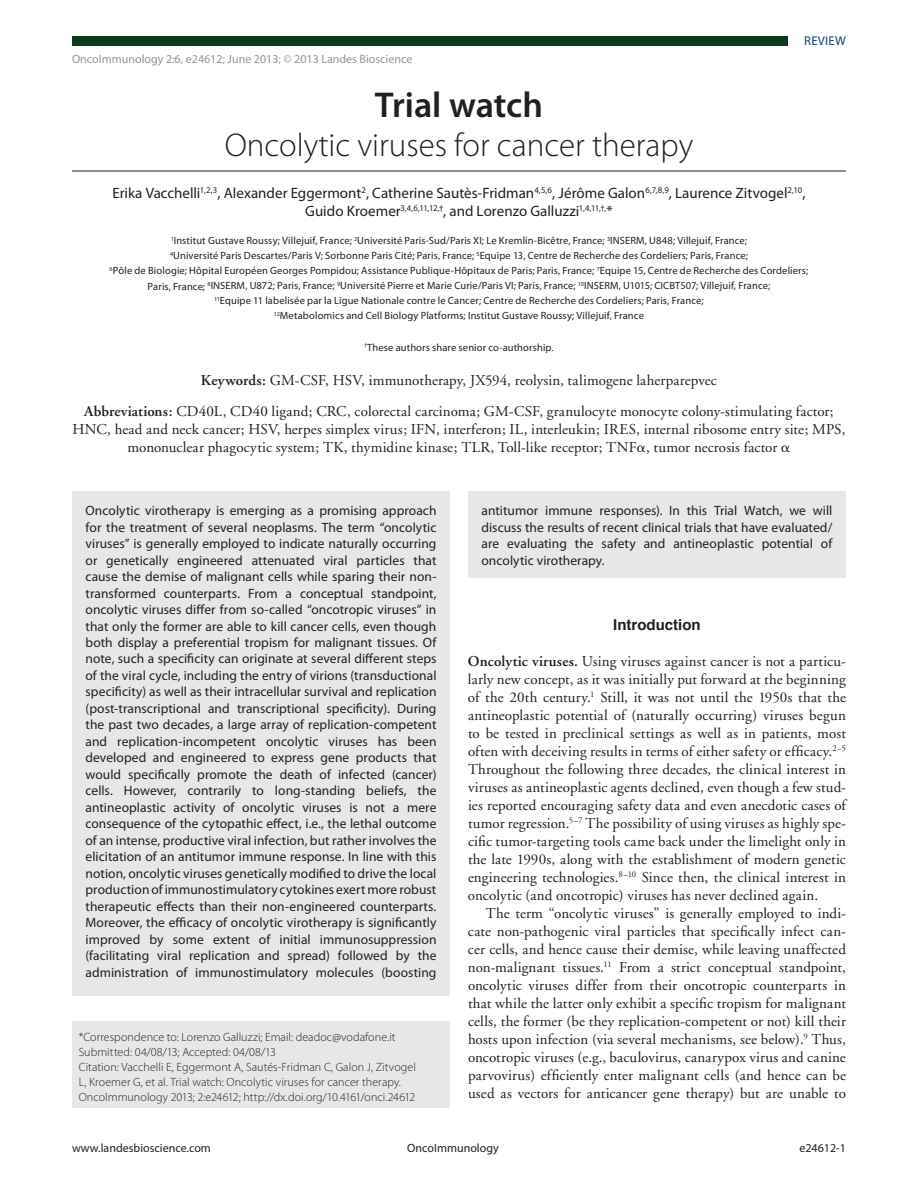
<style>
.page{position:relative;width:918px;height:1188px;background:#fff}
.page>*{position:absolute;margin:0;border:0;box-sizing:border-box;transform-origin:0 0}
.t1{font:600 36px "Myriad Pro";letter-spacing:-.005em;color:#231f20}
.t2{font:300 33px "Myriad Pro";color:#231f20}
.t3{font:15px/18px "Adobe Garamond";letter-spacing:.01em;color:#231f20;text-align:center}
.t4{font:15px/18px "Myriad Pro";color:#231f20;text-align:center}
.t5{font:700 15px "Helvetica";color:#231f20}
.t6{font:13.5px/16.5px "Myriad Pro";color:#231f20;text-align:justify}
.t7{font:12.75px "Myriad Pro";color:#193f7c}
.t8{font:300 12px/15px "Myriad Pro";letter-spacing:.005em;color:#231f20}
.t9{font:12px "Myriad Pro";color:#939598}
.t10{font:12px "Myriad Pro";color:#231f20}
.t11{font:10.5px/15px "Myriad Pro";letter-spacing:.01em;color:#231f20;text-align:center}
.s1{font-weight:600}
.s2{font-family:"Universal Std Greekw Math Pi"}
</style>
<div class="page">
<div style="left:72px;top:36px;width:715px;height:10px;background:#0b3b1c"></div>
<div style="left:72px;top:1021px;width:378px;height:87px;background:#e6e7e9"></div>
<div style="left:72px;top:491px;width:378px;height:505px;background:#e6e7e9"></div>
<hr style="left:72px;top:171px;width:774px;height:1px;background:#231f20">
<div style="left:468px;top:491px;width:378px;height:87px;background:#e6e7e9"></div>
<p class="t9" style="left:72px;top:52px;width:342px">OncoImmunology 2:6, e24612; June 2013; © 2013 Landes Bioscience</p>
<p class="t7" style="left:804px;top:32px;width:34px">REVIEW</p>
<h1 class="t1" style="left:375px;top:82px;width:170px">Trial watch</h1>
<h2 class="t2" style="left:225px;top:125px;width:470px">Oncolytic viruses for cancer therapy</h2>
<p class="t4" style="left:112px;top:184px;width:695px">Erika Vacchelli<sup>1,2,3</sup>, Alexander Eggermont<sup>2</sup>, Catherine Sautès-Fridman<sup>4,5,6</sup>, Jérôme Galon<sup>6,7,8,9</sup>, Laurence Zitvogel<sup>2,10</sup>,<br>Guido Kroemer<sup>3,4,6,11,12,†</sup>, and Lorenzo Galluzzi<sup>1,4,11,†,</sup>*</p>
<p class="t11" style="left:110px;top:233px;width:700px"><sup>1</sup>Institut Gustave Roussy; Villejuif, France; <sup>2</sup>Université Paris-Sud/Paris XI; Le Kremlin-Bicêtre, France; <sup>3</sup>INSERM, U848; Villejuif, France;<br><sup>4</sup>Université Paris Descartes/Paris V; Sorbonne Paris Cité; Paris, France; <sup>5</sup>Equipe 13, Centre de Recherche des Cordeliers; Paris, France;<br><sup>6</sup>Pôle de Biologie; Hôpital Européen Georges Pompidou; Assistance Publique-Hôpitaux de Paris; Paris, France; <sup>7</sup>Equipe 15, Centre de Recherche des Cordeliers; Paris, France; <sup>8</sup>INSERM, U872; Paris, France; <sup>9</sup>Université Pierre et Marie Curie/Paris VI; Paris, France; <sup>10</sup>INSERM, U1015; CICBT507; Villejuif, France;<br><sup>11</sup>Equipe 11 labelisée par la Ligue Nationale contre le Cancer; Centre de Recherche des Cordeliers; Paris, France;<br><sup>12</sup>Metabolomics and Cell Biology Platforms; Institut Gustave Roussy; Villejuif, France</p>
<p class="t11" style="left:364px;top:340px;width:191px"><sup>†</sup>These authors share senior co-authorship.</p>
<p class="t3" style="left:84px;top:365px;width:751px;line-height:31.5px"><span class="s1">Keywords:</span> GM-CSF, HSV, immunotherapy, JX594, reolysin, talimogene laherparepvec<br><span class="s1">Abbreviations:</span> CD40L, CD40 ligand; CRC, colorectal carcinoma; GM-CSF, granulocyte monocyte colony-stimulating factor;</p>
<p class="t3" style="left:72px;top:421px;width:775px">HNC, head and neck cancer; HSV, herpes simplex virus; IFN, interferon; IL, interleukin; IRES, internal ribosome entry site; MPS, mononuclear phagocytic system; TK, thymidine kinase; TLR, Toll-like receptor; TNF<span class="s2">α</span>, tumor necrosis factor <span class="s2">α</span></p>
<p class="t6" style="left:86px;top:502px;width:353px">Oncolytic virotherapy is emerging as a promising approach for the treatment of several neoplasms. The term “oncolytic viruses” is generally employed to indicate naturally occurring or genetically engineered attenuated viral particles that cause the demise of malignant cells while sparing their non&shy;transformed counterparts. From a conceptual standpoint, oncolytic viruses differ from so-called “oncotropic viruses” in that only the former are able to kill cancer cells, even though both display a preferential tropism for malignant tissues. Of note, such a specificity can originate at several different steps of the viral cycle, including the entry of virions (transductional specificity) as well as their intracellular survival and replication (post-transcriptional and transcriptional specificity). During the past two decades, a large array of replication-competent and replication-incompetent oncolytic viruses has been developed and engineered to express gene products that would specifically promote the death of infected (cancer) cells. However, contrarily to long-standing beliefs, the antineoplastic activity of oncolytic viruses is not a mere consequence of the cytopathic effect, i.e., the lethal outcome of an intense, productive viral infection, but rather involves the elicitation of an antitumor immune response. In line with this notion, oncolytic viruses genetically modified to drive the local production of immunostimulatory cytokines exert more robust therapeutic effects than their non-engineered counterparts.<br>Moreover, the efficacy of oncolytic virotherapy is significantly improved by some extent of initial immunosuppression (facilitating viral replication and spread) followed by the administration of immunostimulatory molecules (boosting</p>
<p class="t8" style="left:79px;top:1029px;width:339px">*Correspondence to: Lorenzo Galluzzi; Email: deadoc@vodafone.it Submitted: 04/08/13; Accepted: 04/08/13<br>Citation: Vacchelli E, Eggermont A, Sautés-Fridman C, Galon J, Zitvogel L, Kroemer G, et al. Trial watch: Oncolytic viruses for cancer therapy.<br>OncoImmunology 2013; 2:e24612; http://dx.doi.org/10.4161/onci.24612</p>
<p class="t6" style="left:482px;top:502px;width:352px">antitumor immune responses). In this Trial Watch, we will discuss the results of recent clinical trials that have evaluated/ are evaluating the safety and antineoplastic potential of oncolytic virotherapy.</p>
<p class="t5" style="left:613px;top:613px;width:89px">Introduction</p>
<p class="t3" style="left:468px;top:653px;width:380px;text-align:justify"><span class="s1">Oncolytic viruses.</span> Using viruses against cancer is not a particu&shy;larly new concept, as it was initially put forward at the beginning of the 20th century.<sup>1</sup> Still, it was not until the 1950s that the antineoplastic potential of (naturally occurring) viruses begun to be tested in preclinical settings as well as in patients, most often with deceiving results in terms of either safety or efficacy.<sup>2–5<br></sup>Throughout the following three decades, the clinical interest in viruses as antineoplastic agents declined, even though a few stud&shy;ies reported encouraging safety data and even anecdotic cases of tumor regression.<sup>5–7</sup> The possibility of using viruses as highly spe&shy;cific tumor-targeting tools came back under the limelight only in the late 1990s, along with the establishment of modern genetic engineering technologies.<sup>8–10</sup> Since then, the clinical interest in oncolytic (and oncotropic) viruses has never declined again.</p>
<p class="t3" style="left:468px;top:905px;width:380px;text-align:justify;text-indent:18px">The term “oncolytic viruses” is generally employed to indi&shy;cate non-pathogenic viral particles that specifically infect can&shy;cer cells, and hence cause their demise, while leaving unaffected non-malignant tissues.<sup>11</sup> From a strict conceptual standpoint, oncolytic viruses differ from their oncotropic counterparts in that while the latter only exhibit a specific tropism for malignant cells, the former (be they replication-competent or not) kill their hosts upon infection (via several mechanisms, see below).<sup>9</sup> Thus, oncotropic viruses (e.g., baculovirus, canarypox virus and canine parvovirus) efficiently enter malignant cells (and hence can be used as vectors for anticancer gene therapy) but are unable to</p>
<p class="t10" style="left:72px;top:1141px;width:140px">www.landesbioscience.com</p>
<p class="t10" style="left:407px;top:1141px;width:93px">OncoImmunology</p>
<p class="t10" style="left:799px;top:1141px;width:48px">e24612-1</p>
</div>
